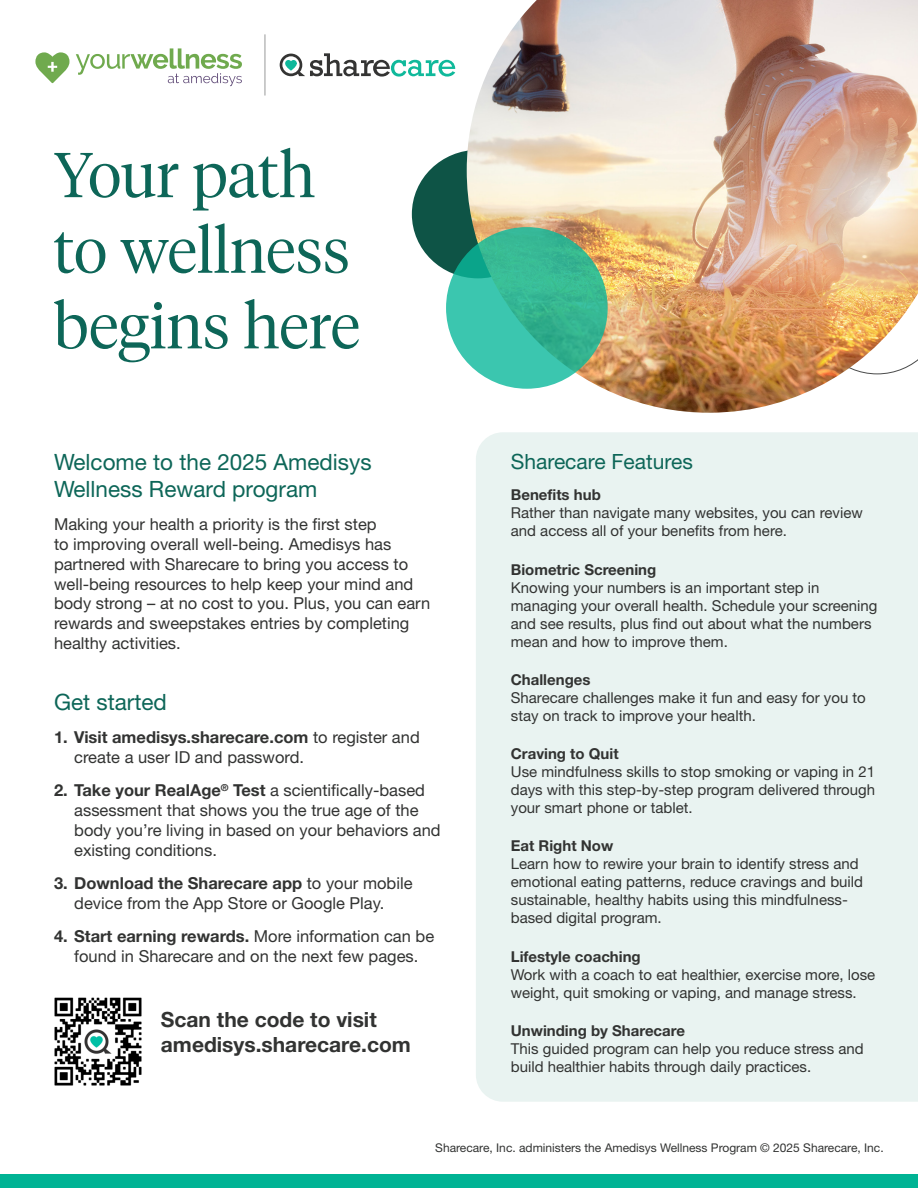
<style>
.page{position:relative;width:918px;height:1188px;background:#fff}
.page>*{position:absolute;margin:0;border:0;box-sizing:border-box;transform-origin:0 0}
.Title{font:300 63px/75.6px "Tiempos Headline";color:#0d6658}
.t1{font:22.5px/27px "Helvetica Neue LT Pro";color:#0d6658}
.t2{font:700 21px/25.2px "Helvetica Neue LT Pro";color:#323332}
.t3{font:21px "Helvetica Neue LT Pro";color:#0d6658}
.t4{font:16.5px/19.8px "Helvetica Neue LT Pro";color:#323332}
.t5{font:15px/18px "Helvetica Neue LT Pro";color:#323332}
.t6{font:12px "Helvetica Neue LT Pro";color:#323332}
.s1{font-weight:700}
</style>
<div class="page">
<div style="left:476px;top:432px;width:442px;height:670px;background:#e9f3f1"></div>
<div style="left:0;top:1174px;width:918px;height:14px;background:#00b394"></div>
<svg style="left:280px;top:53px;width:175px;height:24px"></svg>
<hr style="left:265px;top:34px;width:1px;height:62px;background:#989999">
<svg style="left:76px;top:48px;width:166px;height:38px"></svg>
<svg style="left:35px;top:52px;width:35px;height:31px"></svg>
<img style="left:54px;top:997px;width:88px;height:89px">
<div style="left:412px;top:150px;width:132px;height:128px;background:#0e5446;border-radius:50%"></div>
<img style="left:467px;top:0;width:451px;height:413px">
<svg style="left:446px;top:227px;width:162px;height:162px;background:#37bc9d"></svg>
<p class="Title" style="left:54px;top:134px;width:307px">Your path to wellness begins here</p>
<p class="t1" style="left:54px;top:448px;width:319px">Welcome to the 2025 Amedisys<br>Wellness Reward program</p>
<p class="t4" style="left:54px;top:514px;width:378px">Making your health a priority is the first step<br>to improving overall well-being. Amedisys has partnered with Sharecare to bring you access to well-being resources to help keep your mind and body strong – at no cost to you. Plus, you can earn rewards and sweepstakes entries by completing healthy activities.</p>
<p class="t1" style="left:54px;top:688px;width:114px">Get started</p>
<p class="t4" style="left:74px;top:727px;width:347px;text-indent:-20px"><span class="s1">1. Visit amedisys.sharecare.com</span> to register and create a user ID and password.</p>
<p class="t4" style="left:74px;top:780px;width:368px;text-indent:-20px"><span class="s1">2. Take your RealAge</span><sup>®</sup> <span class="s1">Test</span> a scientifically-based assessment that shows you the true age of the body you’re living in based on your behaviors and existing conditions.</p>
<p class="t4" style="left:54px;top:873px;width:360px;text-align:center"><span class="s1">3. Download the Sharecare app</span> to your mobile device from the App Store or Google Play.</p>
<p class="t4" style="left:54px;top:926px;width:382px;text-align:center"><span class="s1">4. Start earning rewards.</span> More information can be found in Sharecare and on the next few pages.</p>
<p class="t2" style="left:161px;top:1006px;width:252px">Scan the code to visit amedisys.sharecare.com</p>
<p class="t3" style="left:511px;top:448px;width:184px">Sharecare Features</p>
<p class="t5" style="left:511px;top:486px;width:353px"><span class="s1">Benefits hub<br></span>Rather than navigate many websites, you can review and access all of your benefits from here.</p>
<p class="t5" style="left:511px;top:560px;width:368px"><span class="s1">Biometric Screening<br></span>Knowing your numbers is an important step in managing your overall health. Schedule your screening and see results, plus find out about what the numbers mean and how to improve them.</p>
<p class="t5" style="left:511px;top:670px;width:357px"><span class="s1">Challenges<br></span>Sharecare challenges make it fun and easy for you to stay on track to improve your health.</p>
<p class="t5" style="left:511px;top:744px;width:366px"><span class="s1">Craving to Quit<br></span>Use mindfulness skills to stop smoking or vaping in 21 days with this step-by-step program delivered through your smart phone or tablet.</p>
<p class="t5" style="left:511px;top:837px;width:354px"><span class="s1">Eat Right Now<br></span>Learn how to rewire your brain to identify stress and emotional eating patterns, reduce cravings and build sustainable, healthy habits using this mindfulness&shy;based digital program.</p>
<p class="t5" style="left:511px;top:947px;width:366px"><span class="s1">Lifestyle coaching<br></span>Work with a coach to eat healthier, exercise more, lose weight, quit smoking or vaping, and manage stress.</p>
<p class="t5" style="left:511px;top:1021px;width:354px"><span class="s1">Unwinding by Sharecare<br></span>This guided program can help you reduce stress and build healthier habits through daily practices.</p>
<p class="t6" style="left:435px;top:1140px;width:450px">Sharecare, Inc. administers the Amedisys Wellness Program © 2025 Sharecare, Inc.</p>
</div>
